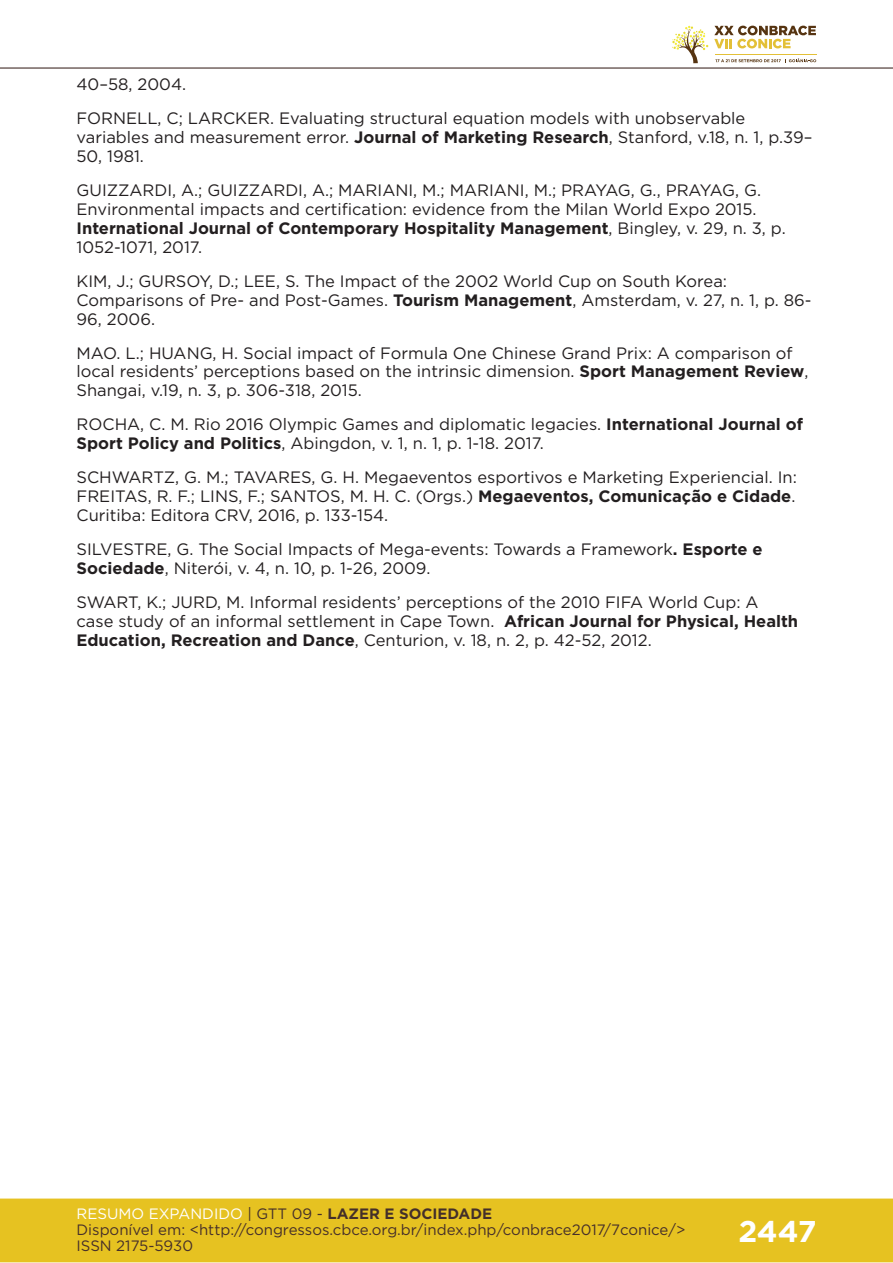
<style>
.page{position:relative;width:893px;height:1263px;background:#fff}
.page>*{position:absolute;margin:0;border:0;box-sizing:border-box;transform-origin:0 0}
.t1{font:700 30px "Gotham";color:#fff}
.t2{font:16.5px/18.9px "Gotham";color:#231f20}
.t3{font:15px/16px "Gotham";color:#462f2a}
.s1{font-weight:700}
.s2{color:#fff}
.s3{color:#442f2a}
.s4{font-weight:700;color:#442f2a}
</style>
<div class="page">
<div style="left:0;top:1198px;width:893px;height:64px;background:#e6c221;border:2px solid #e6c221"></div>
<hr style="left:0;top:67px;width:893px;height:2px;background:#442f2a">
<svg style="left:672px;top:26px;width:144px;height:37px"></svg>
<p class="t2" style="left:77px;top:67px;width:670px;line-height:33.9px">40–58, 2004.<br>FORNELL, C; LARCKER. Evaluating structural equation models with unobservable</p>
<p class="t2" style="left:77px;top:127px;width:738px">variables and measurement error. <span class="s1">Journal of Marketing Research</span>, Stanford, v.18, n. 1, p.39–<br>50, 1981.</p>
<p class="t2" style="left:77px;top:180px;width:711px">GUIZZARDI, A.; GUIZZARDI, A.; MARIANI, M.; MARIANI, M.; PRAYAG, G., PRAYAG, G.<br>Environmental impacts and certification: evidence from the Milan World Expo 2015.<br><span class="s1">International Journal of Contemporary Hospitality Management</span>, Bingley, v. 29, n. 3, p.<br>1052-1071, 2017.</p>
<p class="t2" style="left:77px;top:271px;width:737px">KIM, J.; GURSOY, D.; LEE, S. The Impact of the 2002 World Cup on South Korea:<br>Comparisons of Pre- and Post-Games. <span class="s1">Tourism Management</span>, Amsterdam, v. 27, n. 1, p. 86-<br>96, 2006.</p>
<p class="t2" style="left:77px;top:343px;width:733px">MAO. L.; HUANG, H. Social impact of Formula One Chinese Grand Prix: A comparison of local residents’ perceptions based on the intrinsic dimension. <span class="s1">Sport Management Review</span>,<br>Shangai, v.19, n. 3, p. 306-318, 2015.</p>
<p class="t2" style="left:77px;top:415px;width:728px">ROCHA, C. M. Rio 2016 Olympic Games and diplomatic legacies. <span class="s1">International Journal of<br>Sport Policy and Politics</span>, Abingdon, v. 1, n. 1, p. 1-18. 2017.</p>
<p class="t2" style="left:77px;top:468px;width:722px;text-align:justify">SCHWARTZ, G. M.; TAVARES, G. H. Megaeventos esportivos e Marketing Experiencial. In:<br>FREITAS, R. F.; LINS, F.; SANTOS, M. H. C. (Orgs.) <span class="s1">Megaeventos, Comunicação e Cidade</span>.<br>Curitiba: Editora CRV, 2016, p. 133-154.</p>
<p class="t2" style="left:77px;top:540px;width:688px">SILVESTRE, G. The Social Impacts of Mega-events: Towards a Framework<span class="s1">. Esporte e<br>Sociedade</span>, Niterói, v. 4, n. 10, p. 1-26, 2009.</p>
<p class="t2" style="left:77px;top:592px;width:723px">SWART, K.; JURD, M. Informal residents’ perceptions of the 2010 FIFA World Cup: A case study of an informal settlement in Cape Town. <span class="s1">African Journal for Physical, Health<br>Education, Recreation and Dance</span>, Centurion, v. 18, n. 2, p. 42-52, 2012.</p>
<p class="t3" style="left:77px;top:1205px;width:610px"><span class="s2">RESUMO EXPANDIDO</span> <span class="s3">| GTT 09 -</span> <span class="s4">LAZER E SOCIEDADE<br></span>Disponível em: &lt;http://congressos.cbce.org.br/index.php/conbrace2017/7conice/&gt;<br>ISSN 2175-5930</p>
<h1 class="t1" style="left:738px;top:1212px;width:80px">2447</h1>
</div>
